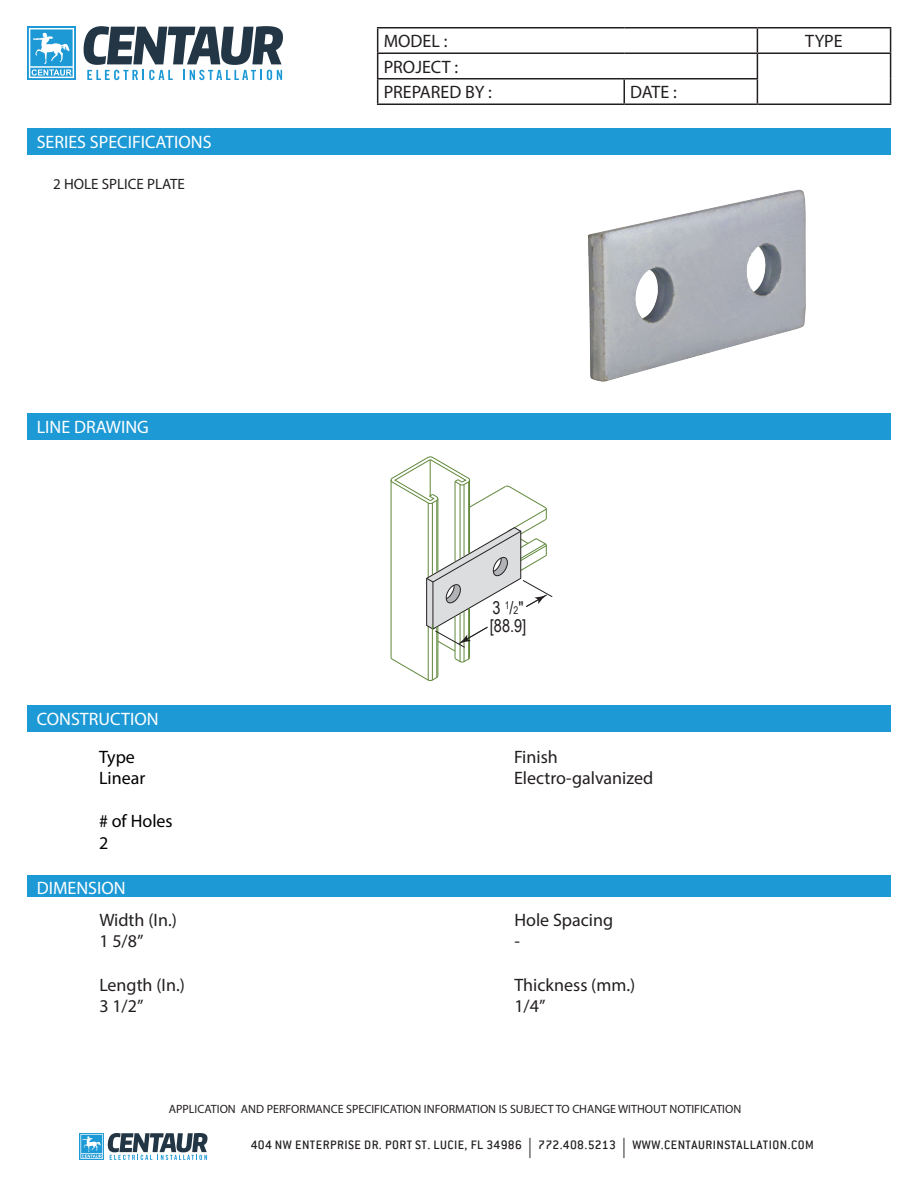
<style>
.page{position:relative;width:918px;height:1188px;background:#fff}
.page>*{position:absolute;margin:0;border:0;box-sizing:border-box;transform-origin:0 0}
.t1{font:18px/21.6px "Myriad Pro";color:#231f20}
.t2{font:18px "Myriad Pro";color:#fff}
.t3{font:18px/21.6px "Myriad Pro";color:#000}
.t4{font:17.7px/17.7px "Arial Narrow";color:#231f20}
.t5{font:15px "Myriad Pro";color:#231f20}
.t6{font:500 13.5px "Conduit ITC";letter-spacing:.035em;color:#231f20}
.t7{font:12px "Myriad Pro";color:#231f20}
.s1{font-size:10.65px}
.s2{font-family:"Myriad Pro";font-weight:400;font-size:20.25px}
</style>
<div class="page">
<svg style="left:80px;top:1133px;width:128px;height:27px"></svg>
<hr style="left:377px;top:27px;width:247px;height:1px;background:#231f20">
<hr style="left:624px;top:27px;width:133px;height:1px;background:#231f20">
<hr style="left:757px;top:27px;width:134px;height:1px;background:#231f20">
<hr style="left:377px;top:52px;width:247px;height:2px;background:#231f20">
<hr style="left:624px;top:52px;width:133px;height:2px;background:#231f20">
<hr style="left:757px;top:52px;width:134px;height:2px;background:#231f20">
<hr style="left:377px;top:78px;width:247px;height:2px;background:#231f20">
<svg style="left:377px;top:28px;width:1px;height:76px"></svg>
<hr style="left:624px;top:78px;width:134px;height:2px;background:#231f20">
<hr style="left:623px;top:80px;width:2px;height:24px;background:#231f20">
<svg style="left:757px;top:28px;width:1px;height:76px"></svg>
<svg style="left:890px;top:28px;width:1px;height:76px"></svg>
<hr style="left:377px;top:104px;width:247px;height:1px;background:#231f20">
<hr style="left:624px;top:104px;width:133px;height:1px;background:#231f20">
<hr style="left:757px;top:104px;width:134px;height:1px;background:#231f20">
<div style="left:27px;top:129px;width:864px;height:26px;background:#1d99d6"></div>
<div style="left:27px;top:414px;width:864px;height:26px;background:#1d99d6"></div>
<div style="left:27px;top:705px;width:864px;height:27px;background:#1d99d6"></div>
<div style="left:27px;top:26px;width:49px;height:54px;background:linear-gradient(to right,#32a2d9,#32a2d9)"></div>
<svg style="left:29px;top:28px;width:45px;height:50px"></svg>
<svg style="left:83px;top:26px;width:200px;height:54px"></svg>
<img style="left:587px;top:189px;width:219px;height:193px">
<svg style="left:390px;top:456px;width:163px;height:225px"></svg>
<div style="left:27px;top:875px;width:864px;height:22px;background:#1d99d6"></div>
<p class="t2" style="left:37px;top:131px;width:176px">SERIES SPECIFICATIONS</p>
<p class="t5" style="left:53px;top:175px;width:133px">2 HOLE SPLICE PLATE</p>
<p class="t2" style="left:37px;top:416px;width:114px">LINE DRAWING</p>
<p class="t2" style="left:37px;top:708px;width:123px">CONSTRUCTION</p>
<p class="t3" style="left:99px;top:746px;width:48px">Type<br>Linear</p>
<p class="t3" style="left:99px;top:810px;width:75px"># of Holes<br>2</p>
<p class="t2" style="left:37px;top:877px;width:90px">DIMENSION</p>
<p class="t1" style="left:99px;top:909px;width:79px">Width (In.)<br>1 5/8”</p>
<p class="t1" style="left:99px;top:973px;width:87px">Length (In.)<br>3 1/2”</p>
<p class="t1" style="left:384px;top:30px;width:65px">MODEL :</p>
<p class="t1" style="left:805px;top:30px;width:39px">TYPE</p>
<p class="t1" style="left:384px;top:54px;width:110px;line-height:25.5px">PROJECT :<br>PREPARED BY :</p>
<p class="t1" style="left:630px;top:81px;width:48px">DATE :</p>
<p class="t4" style="left:490px;top:599px;width:38px">3 <sup>1</sup>/<span class="s1">2</span>" [88.9]</p>
<p class="t1" style="left:514px;top:746px;width:141px">Finish<br>Electro-galvanized</p>
<p class="t1" style="left:514px;top:909px;width:100px">Hole Spacing -</p>
<p class="t1" style="left:514px;top:973px;width:122px">Thickness (mm.)<br>1/4”</p>
<p class="t7" style="left:169px;top:1101px;width:574px">APPLICATION AND PERFORMANCE SPECIFICATION INFORMATION IS SUBJECT TO CHANGE WITHOUT NOTIFICATION</p>
<p class="t6" style="left:251px;top:1137px;width:565px">404 NW ENTERPRISE DR. PORT ST. LUCIE, FL 34986 <span class="s2">|</span> 772.408.5213 <span class="s2">|</span> WWW.CENTAURINSTALLATION.COM</p>
</div>
